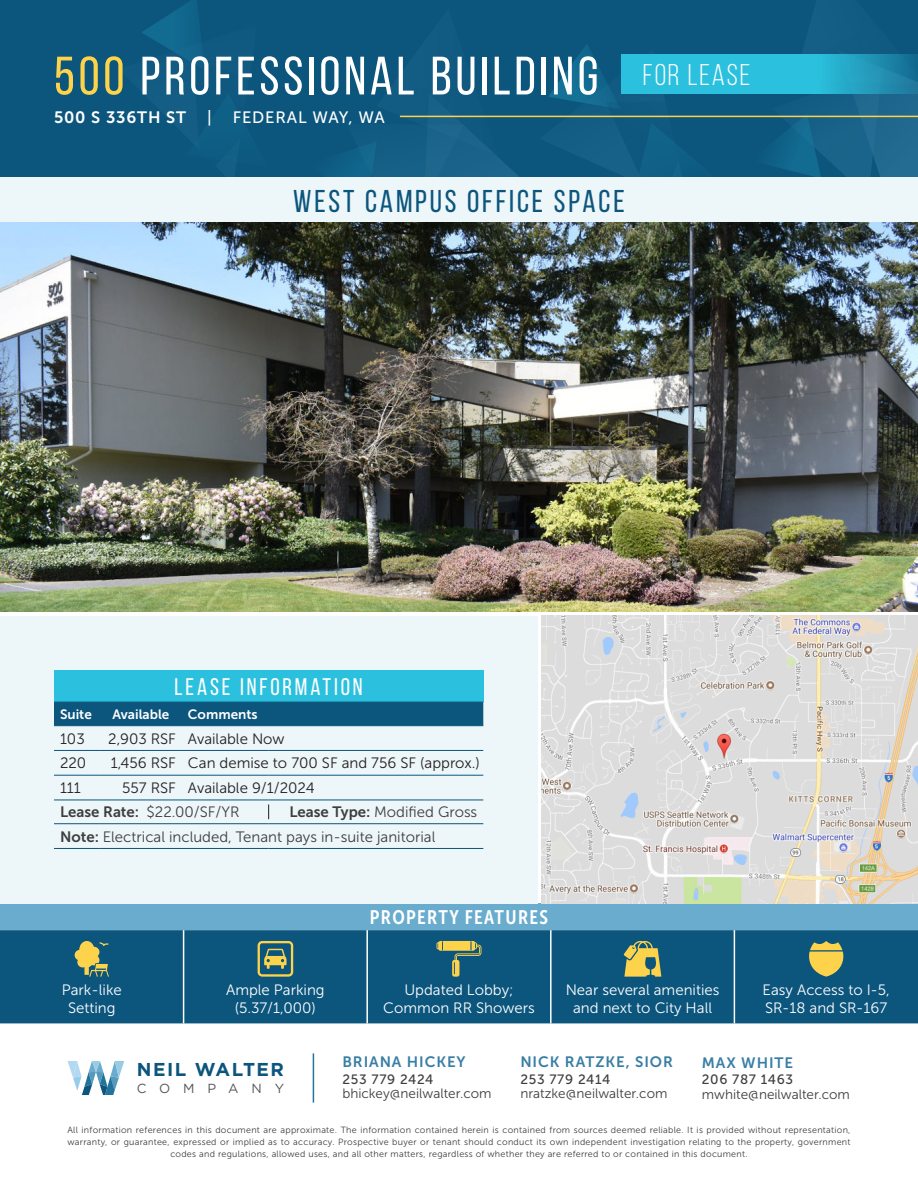
<style>
.page{position:relative;width:918px;height:1188px;background:#fff}
.page>*{position:absolute;margin:0;border:0;box-sizing:border-box;transform-origin:0 0}
.t1{font:54px "Bebas Neue";letter-spacing:.07em;color:#fff}
.t2{font:31.5px "Bebas Neue";letter-spacing:.09em;color:#0c557d}
.t3{font:30px "Bebas Neue";letter-spacing:.06em;color:#fff}
.t4{font:24px "Bebas Neue";letter-spacing:.12em;color:#fff}
.t5{font:19.5px "Museo Sans Cond 700";letter-spacing:.07em;color:#fff}
.t6{font:700 18.6px "Gotham";letter-spacing:.08em;color:#0c557d}
.t7{font:16.5px "Museo Sans 500";letter-spacing:.05em;color:#fff}
.t8{font:16.5px "Museo Sans 700";letter-spacing:.05em;color:#fff}
.t9{font:15px "Museo Sans 300";color:#fff}
.t10{font:15px "Museo Sans 300";color:#3e3e3f}
.t11{font:15px "Museo Sans 300";color:#231f20}
.t12{font:15px "Museo Sans 700";letter-spacing:.06em;color:#397ea4}
.t13{font:13.5px "Museo Sans 300";color:#3e3e3f}
.t14{font:13.5px "Museo Sans 500";letter-spacing:.05em;color:#3e3e3f}
.t15{font:13.5px "Museo Sans 700";color:#fff}
.t16{font:13.2px "Gotham";letter-spacing:.98em;color:#57585a}
.t17{font:9px/12px "Museo Sans 300";letter-spacing:.03em;color:#3e3e3f;text-align:center}
.s1{color:#fdd34b}
.s2{font-family:"Museo Sans 700"}
</style>
<div class="page">
<div style="left:0;top:0;width:918px;height:177px;background:#0c557d"></div>
<svg style="left:142px;top:0;width:776px;height:177px"></svg>
<hr style="left:400px;top:116px;width:518px;height:1px;background:#fdd34b">
<div style="left:0;top:177px;width:918px;height:46px;background:#edf6f9"></div>
<hr style="left:313px;top:1053px;width:1px;height:50px;background:#22749c">
<svg style="left:68px;top:1061px;width:56px;height:34px"></svg>
<div style="left:0;top:904px;width:918px;height:26px;background:#69accd"></div>
<div style="left:0;top:930px;width:918px;height:93px;background:#0c557d"></div>
<hr style="left:183px;top:930px;width:1px;height:93px;background:#fff">
<hr style="left:366px;top:930px;width:2px;height:93px;background:#fff">
<hr style="left:550px;top:930px;width:2px;height:93px;background:#fff">
<hr style="left:734px;top:930px;width:1px;height:93px;background:#fff">
<svg style="left:75px;top:941px;width:34px;height:36px"></svg>
<svg style="left:258px;top:941px;width:35px;height:36px"></svg>
<svg style="left:437px;top:941px;width:44px;height:36px;background:#5c7e6c"></svg>
<svg style="left:624px;top:941px;width:37px;height:36px"></svg>
<svg style="left:809px;top:941px;width:34px;height:36px"></svg>
<svg style="left:621px;top:55px;width:297px;height:39px;background:#28b3d1"></svg>
<img style="left:0;top:223px;width:918px;height:388px">
<div style="left:0;top:616px;width:537px;height:288px;background:#edf6f9"></div>
<img style="left:542px;top:616px;width:376px;height:288px">
<div style="left:54px;top:671px;width:429px;height:31px;background:#2bc1de"></div>
<div style="left:54px;top:703px;width:429px;height:22px;background:#0c557d"></div>
<hr style="left:54px;top:702px;width:46px;height:1px;background:#0c557d">
<hr style="left:100px;top:702px;width:82px;height:1px;background:#0c557d">
<hr style="left:182px;top:702px;width:87px;height:1px;background:#0c557d">
<hr style="left:269px;top:702px;width:214px;height:1px;background:#0c557d">
<hr style="left:54px;top:725px;width:46px;height:1px;background:#0c557d">
<hr style="left:100px;top:725px;width:82px;height:1px;background:#0c557d">
<hr style="left:182px;top:725px;width:87px;height:1px;background:#0c557d">
<hr style="left:269px;top:725px;width:214px;height:1px;background:#0c557d">
<hr style="left:54px;top:750px;width:46px;height:1px;background:#0c557d">
<hr style="left:100px;top:750px;width:82px;height:1px;background:#0c557d">
<hr style="left:182px;top:750px;width:87px;height:1px;background:#0c557d">
<hr style="left:269px;top:750px;width:214px;height:1px;background:#0c557d">
<hr style="left:54px;top:775px;width:46px;height:1px;background:#0c557d">
<hr style="left:100px;top:775px;width:82px;height:1px;background:#0c557d">
<hr style="left:182px;top:775px;width:87px;height:1px;background:#0c557d">
<hr style="left:269px;top:775px;width:214px;height:1px;background:#0c557d">
<hr style="left:54px;top:800px;width:46px;height:1px;background:#0c557d">
<hr style="left:100px;top:800px;width:82px;height:1px;background:#0c557d">
<hr style="left:182px;top:800px;width:87px;height:1px;background:#0c557d">
<hr style="left:269px;top:800px;width:214px;height:1px;background:#0c557d">
<hr style="left:54px;top:848px;width:46px;height:1px;background:#0c557d">
<hr style="left:100px;top:848px;width:82px;height:1px;background:#0c557d">
<hr style="left:182px;top:848px;width:87px;height:1px;background:#0c557d">
<hr style="left:269px;top:848px;width:214px;height:1px;background:#0c557d">
<hr style="left:54px;top:823px;width:46px;height:1px;background:#0c557d">
<hr style="left:100px;top:823px;width:82px;height:1px;background:#0c557d">
<hr style="left:182px;top:823px;width:87px;height:1px;background:#0c557d">
<hr style="left:269px;top:823px;width:214px;height:1px;background:#0c557d">
<svg style="left:268px;top:804px;width:1px;height:15px"></svg>
<p class="t1" style="left:54px;top:47px;width:546px"><span class="s1">500</span> PROFESSIONAL BUILDING</p>
<p class="t8" style="left:54px;top:108px;width:134px">500 S 336TH ST</p>
<p class="t7" style="left:207px;top:109px;width:6px">|</p>
<p class="t7" style="left:233px;top:109px;width:154px">FEDERAL WAY, WA</p>
<p class="t3" style="left:643px;top:59px;width:109px">FOR LEASE</p>
<p class="t2" style="left:293px;top:184px;width:333px">WEST CAMPUS OFFICE SPACE</p>
<p class="t4" style="left:175px;top:674px;width:190px">LEASE INFORMATION</p>
<p class="t15" style="left:60px;top:707px;width:33px">Suite</p>
<p class="t15" style="left:112px;top:707px;width:58px">Available</p>
<p class="t15" style="left:188px;top:707px;width:71px">Comments</p>
<p class="t11" style="left:60px;top:730px;width:26px">103</p>
<p class="t11" style="left:108px;top:730px;width:69px">2,903 RSF</p>
<p class="t11" style="left:188px;top:730px;width:98px">Available Now</p>
<p class="t11" style="left:60px;top:755px;width:28px">220</p>
<p class="t11" style="left:111px;top:755px;width:67px">1,456 RSF</p>
<p class="t11" style="left:188px;top:755px;width:293px">Can demise to 700 SF and 756 SF (approx.)</p>
<p class="t11" style="left:60px;top:780px;width:22px">111</p>
<p class="t11" style="left:122px;top:780px;width:55px">557 RSF</p>
<p class="t11" style="left:188px;top:780px;width:128px">Available 9/1/2024</p>
<p class="t10" style="left:60px;top:804px;width:181px"><span class="s2">Lease Rate:</span> $22.00/SF/YR</p>
<p class="t10" style="left:289px;top:804px;width:189px"><span class="s2">Lease Type:</span> Modified Gross</p>
<p class="t10" style="left:60px;top:828px;width:377px"><span class="s2">Note:</span> Electrical included, Tenant pays in-suite janitorial</p>
<p class="t9" style="left:62px;top:981px;width:61px">Park-like</p>
<p class="t9" style="left:68px;top:999px;width:49px">Setting</p>
<p class="t9" style="left:226px;top:981px;width:100px">Ample Parking</p>
<p class="t9" style="left:235px;top:999px;width:83px">(5.37/1,000)</p>
<p class="t5" style="left:370px;top:907px;width:180px">PROPERTY FEATURES</p>
<p class="t9" style="left:404px;top:981px;width:111px">Updated Lobby;</p>
<p class="t9" style="left:383px;top:999px;width:153px">Common RR Showers</p>
<p class="t9" style="left:566px;top:981px;width:155px">Near several amenities</p>
<p class="t9" style="left:573px;top:999px;width:140px">and next to City Hall</p>
<p class="t9" style="left:763px;top:981px;width:129px">Easy Access to I-5,</p>
<p class="t9" style="left:765px;top:999px;width:123px">SR-18 and SR-167</p>
<p class="t12" style="left:342px;top:1054px;width:125px">BRIANA HICKEY</p>
<p class="t14" style="left:342px;top:1072px;width:93px">253 779 2424</p>
<p class="t13" style="left:342px;top:1087px;width:151px">bhickey@neilwalter.com</p>
<p class="t12" style="left:520px;top:1054px;width:154px">NICK RATZKE, SIOR</p>
<p class="t14" style="left:520px;top:1072px;width:91px">253 779 2414</p>
<p class="t13" style="left:520px;top:1087px;width:149px">nratzke@neilwalter.com</p>
<p class="t12" style="left:702px;top:1054px;width:93px">MAX WHITE</p>
<p class="t14" style="left:702px;top:1072px;width:93px">206 787 1463</p>
<p class="t13" style="left:702px;top:1087px;width:150px">mwhite@neilwalter.com</p>
<p class="t6" style="left:137px;top:1057px;width:149px">NEIL WALTER</p>
<p class="t16" style="left:137px;top:1080px;width:149px">COMPANY</p>
<p class="t17" style="left:68px;top:1124px;width:785px">All information references in this document are approximate. The information contained herein is contained from sources deemed reliable. It is provided without representation, warranty, or guarantee, expressed or implied as to accuracy. Prospective buyer or tenant should conduct its own independent investigation relating to the property, government codes and regulations, allowed uses, and all other matters, regardless of whether they are referred to or contained in this document.</p>
</div>
